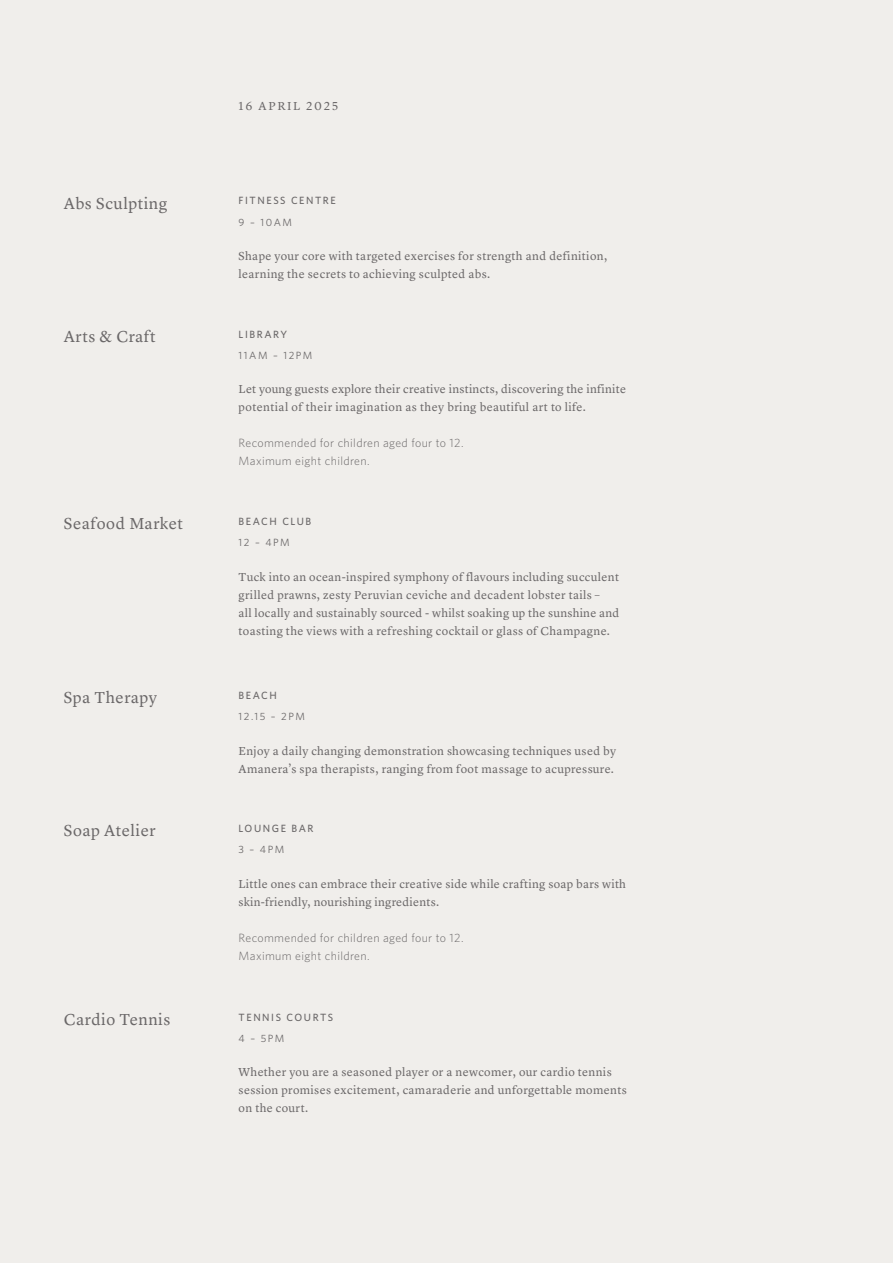
<style>
.page{position:relative;width:893px;height:1263px;background:#f0eeeb}
.page>*{position:absolute;margin:0;border:0;box-sizing:border-box;transform-origin:0 0}
.t1{font:16.5px "Lyon Text Aman Regular";letter-spacing:.03em;color:#6a6768}
.Body_Copy{font:12px/18px "Lyon Text Aman Regular";letter-spacing:.025em;color:#6a6768}
.Body_Copy-2{font:300 12px/18px "Whitney";letter-spacing:.03em;color:#6a6768}
.Subheader{font:12px "Lyon Text Aman Regular";letter-spacing:.15em;color:#6a6768}
.Event_details{font:500 10.5px "Whitney";letter-spacing:.15em;color:#6a6768}
.Event_details-2{font:10.5px "Whitney";letter-spacing:.15em;color:#6a6768}
</style>
<div class="page">
<p class="Subheader" style="left:239px;top:97px;width:101px">16 APRIL 2025</p>
<p class="t1" style="left:64px;top:190px;width:105px">Abs Sculpting</p>
<p class="Event_details" style="left:239px;top:194px;width:99px">FITNESS CENTRE</p>
<p class="Event_details-2" style="left:239px;top:215px;width:55px">9 – 10AM</p>
<p class="Body_Copy" style="left:239px;top:246px;width:370px">Shape your core with targeted exercises for strength and definition, learning the secrets to achieving sculpted abs.</p>
<p class="t1" style="left:64px;top:324px;width:93px">Arts &amp; Craft</p>
<p class="Event_details" style="left:239px;top:327px;width:50px">LIBRARY</p>
<p class="Event_details-2" style="left:239px;top:348px;width:75px">11AM – 12PM</p>
<p class="Body_Copy" style="left:239px;top:379px;width:389px">Let young guests explore their creative instincts, discovering the infinite potential of their imagination as they bring beautiful art to life.</p>
<p class="Body_Copy-2" style="left:239px;top:434px;width:226px">Recommended for children aged four to 12.<br>Maximum eight children.</p>
<p class="t1" style="left:64px;top:511px;width:121px">Seafood Market</p>
<p class="Event_details" style="left:239px;top:514px;width:74px">BEACH CLUB</p>
<p class="Event_details-2" style="left:239px;top:535px;width:53px">12 – 4PM</p>
<p class="Body_Copy" style="left:239px;top:567px;width:382px">Tuck into an ocean-inspired symphony of flavours including succulent grilled prawns, zesty Peruvian ceviche and decadent lobster tails –<br>all locally and sustainably sourced - whilst soaking up the sunshine and toasting the views with a refreshing cocktail or glass of Champagne.</p>
<p class="t1" style="left:64px;top:685px;width:95px">Spa Therapy</p>
<p class="Event_details" style="left:239px;top:689px;width:40px">BEACH</p>
<p class="Event_details-2" style="left:239px;top:710px;width:68px">12.15 – 2PM</p>
<p class="Body_Copy" style="left:239px;top:741px;width:379px">Enjoy a daily changing demonstration showcasing techniques used by<br>Amanera’s spa therapists, ranging from foot massage to acupressure.</p>
<p class="t1" style="left:64px;top:818px;width:93px">Soap Atelier</p>
<p class="Event_details" style="left:239px;top:822px;width:76px">LOUNGE BAR</p>
<p class="Event_details-2" style="left:239px;top:843px;width:47px">3 – 4PM</p>
<p class="Body_Copy" style="left:239px;top:874px;width:389px">Little ones can embrace their creative side while crafting soap bars with skin-friendly, nourishing ingredients.</p>
<p class="Body_Copy-2" style="left:239px;top:928px;width:226px">Recommended for children aged four to 12.<br>Maximum eight children.</p>
<p class="t1" style="left:64px;top:1006px;width:108px">Cardio Tennis</p>
<p class="Event_details" style="left:239px;top:1010px;width:96px">TENNIS COURTS</p>
<p class="Event_details-2" style="left:239px;top:1031px;width:47px">4 – 5PM</p>
<p class="Body_Copy" style="left:239px;top:1062px;width:390px">Whether you are a seasoned player or a newcomer, our cardio tennis session promises excitement, camaraderie and unforgettable moments on the court.</p>
</div>
